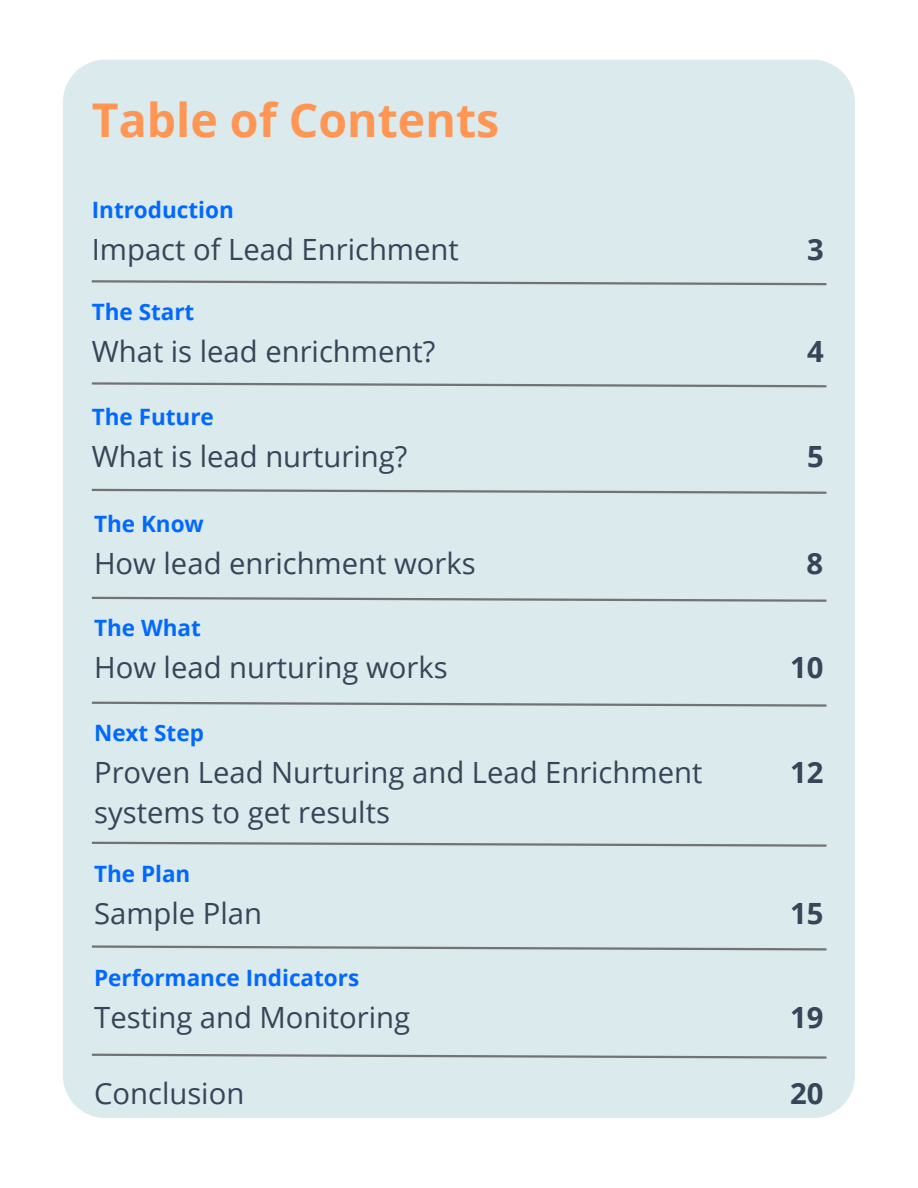
<style>
.page{position:relative;width:918px;height:1188px;background:#fff}
.page>*{position:absolute;margin:0;border:0;box-sizing:border-box;transform-origin:0 0}
.t1{font:700 46.5px "Open Sans";color:#ff9654}
.t2{font:29.25px/40.5px "Open Sans";color:#364557}
.t3{font:700 29.25px "Open Sans";color:#364557}
.t4{font:700 22.5px "Open Sans";color:#0269ff}
</style>
<div class="page">
<div style="left:63px;top:60px;width:792px;height:1058px;background:#daeaed"></div>
<svg style="left:90px;top:279px;width:739px;height:7px;background:#b8c3c5"></svg>
<svg style="left:90px;top:381px;width:739px;height:8px;background:#bcc8ca"></svg>
<svg style="left:90px;top:488px;width:739px;height:7px;background:#b8c3c5"></svg>
<svg style="left:90px;top:596px;width:739px;height:7px;background:#b8c3c5"></svg>
<svg style="left:90px;top:700px;width:739px;height:8px;background:#bcc8ca"></svg>
<svg style="left:90px;top:841px;width:739px;height:7px;background:#b8c3c5"></svg>
<svg style="left:90px;top:944px;width:739px;height:8px;background:#bcc8ca"></svg>
<svg style="left:90px;top:1052px;width:739px;height:8px;background:#bcc8ca"></svg>
<h1 class="t1" style="left:92px;top:87px;width:409px">Table of Contents</h1>
<p class="t4" style="left:92px;top:194px;width:144px">Introduction</p>
<p class="t2" style="left:92px;top:229px;width:368px">Impact of Lead Enrichment</p>
<p class="t3" style="left:807px;top:229px;width:18px">3</p>
<p class="t4" style="left:92px;top:296px;width:104px">The Start</p>
<p class="t2" style="left:92px;top:331px;width:345px">What is lead enrichment?</p>
<p class="t3" style="left:807px;top:331px;width:18px">4</p>
<p class="t4" style="left:92px;top:401px;width:124px">The Future</p>
<p class="t2" style="left:92px;top:435px;width:317px">What is lead nurturing?</p>
<p class="t3" style="left:807px;top:436px;width:18px">5</p>
<p class="t4" style="left:94px;top:508px;width:111px">The Know</p>
<p class="t2" style="left:94px;top:542px;width:383px">How lead enrichment works</p>
<p class="t4" style="left:94px;top:612px;width:108px">The What</p>
<p class="t2" style="left:94px;top:647px;width:355px">How lead nurturing works</p>
<p class="t4" style="left:94px;top:717px;width:111px">Next Step</p>
<p class="t2" style="left:94px;top:751px;width:610px">Proven Lead Nurturing and Lead Enrichment systems to get results</p>
<p class="t4" style="left:94px;top:858px;width:98px">The Plan</p>
<p class="t2" style="left:94px;top:892px;width:169px">Sample Plan</p>
<p class="t4" style="left:94px;top:962px;width:267px">Performance Indicators</p>
<p class="t2" style="left:94px;top:997px;width:317px">Testing and Monitoring</p>
<p class="t3" style="left:807px;top:543px;width:18px">8</p>
<p class="t3" style="left:790px;top:647px;width:35px">10</p>
<p class="t3" style="left:790px;top:751px;width:35px">12</p>
<p class="t3" style="left:790px;top:892px;width:35px">15</p>
<p class="t3" style="left:790px;top:997px;width:35px">19</p>
<p class="t2" style="left:94px;top:1073px;width:152px">Conclusion</p>
<p class="t3" style="left:790px;top:1073px;width:35px">20</p>
</div>
